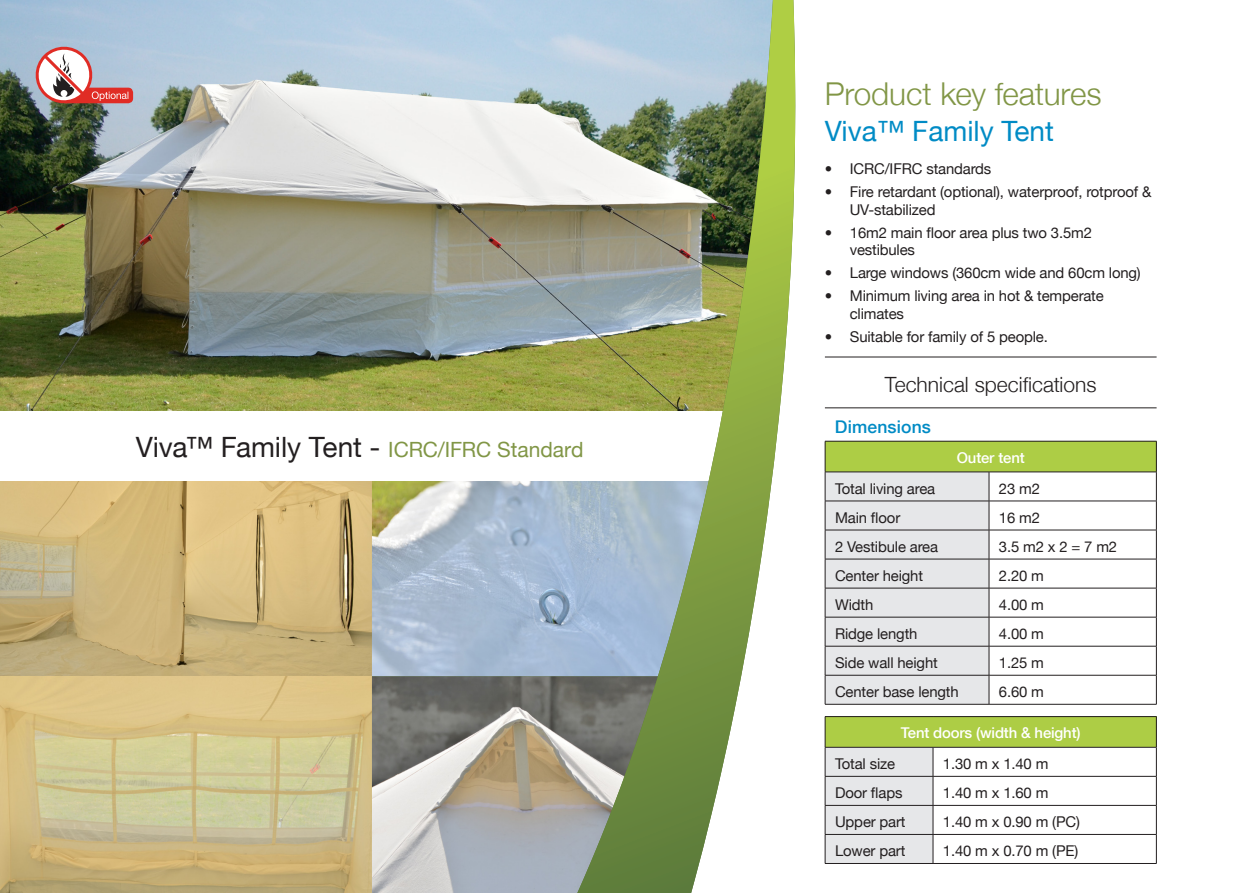
<style>
.page{position:relative;width:1241px;height:893px;background:#fff}
.page>*{position:absolute;margin:0;border:0;box-sizing:border-box;transform-origin:0 0}
.MainHeading{font:300 31.5px "Helvetica Neue";letter-spacing:-.01em;color:#819646}
.HeadingBlue{font:28px "Helvetica Neue";color:#008bc5}
.t1{font:21px "Helvetica Neue";color:#819646}
.SubHeading{font:300 21px "Helvetica Neue";color:#231f20}
.SubHeading2{font:500 17.5px "Helvetica Neue";letter-spacing:.01em;color:#008bc5}
.t2{font:14.88px/17.8px "Helvetica Neue";letter-spacing:-.01em;color:#231f20}
.t3{font:500 14.88px "Helvetica Neue";letter-spacing:-.01em;color:#fff}
.s1{font-size:28px;color:#231f20}
</style>
<div class="page">
<img style="left:0;top:0;width:511px;height:411px">
<img style="left:0;top:481px;width:372px;height:197px">
<img style="left:1px;top:676px;width:510px;height:217px">
<img style="left:372px;top:481px;width:139px;height:195px">
<svg style="left:511px;top:0;width:341px;height:893px"></svg>
<svg style="left:577px;top:0;width:231px;height:893px"></svg>
<svg style="left:33px;top:44px;width:100px;height:62px"></svg>
<div style="left:825px;top:441px;width:331px;height:31px;background:#adcd45"></div>
<hr style="left:824px;top:441px;width:164px;height:1px;background:#231f20">
<hr style="left:824px;top:441px;width:1px;height:31px;background:#231f20">
<hr style="left:988px;top:441px;width:168px;height:1px;background:#231f20">
<hr style="left:1155px;top:441px;width:1px;height:31px;background:#231f20">
<svg style="left:824px;top:472px;width:332px;height:232px"></svg>
<hr style="left:824px;top:704px;width:164px;height:1px;background:#231f20">
<hr style="left:988px;top:704px;width:168px;height:1px;background:#231f20">
<hr style="left:824px;top:357px;width:332px;height:1px;background:#231f20">
<hr style="left:824px;top:407px;width:332px;height:1px;background:#231f20">
<div style="left:825px;top:717px;width:331px;height:30px;background:#adcd45"></div>
<hr style="left:824px;top:716px;width:108px;height:1px;background:#231f20">
<hr style="left:824px;top:717px;width:1px;height:30px;background:#231f20">
<hr style="left:932px;top:716px;width:224px;height:1px;background:#231f20">
<hr style="left:1155px;top:717px;width:1px;height:30px;background:#231f20">
<svg style="left:824px;top:747px;width:332px;height:116px"></svg>
<hr style="left:824px;top:863px;width:108px;height:1px;background:#231f20">
<hr style="left:932px;top:863px;width:224px;height:1px;background:#231f20">
<p class="t1" style="left:136px;top:432px;width:449px"><span class="s1">Viva™ Family Tent -</span> ICRC/IFRC Standard</p>
<p class="MainHeading" style="left:824px;top:68px;width:278px">Product key features</p>
<p class="HeadingBlue" style="left:824px;top:107px;width:230px">Viva™ Family Tent</p>
<p class="t2" style="left:824px;top:159px;width:168px">• ICRC/IFRC standards</p>
<p class="t2" style="left:849px;top:182px;width:303px;text-indent:-25px">• Fire retardant (optional), waterproof, rotproof &amp;<br>UV-stabilized</p>
<p class="t2" style="left:849px;top:222px;width:244px;text-indent:-25px">• 16m2 main floor area plus two 3.5m2 vestibules</p>
<p class="t2" style="left:824px;top:263px;width:317px">• Large windows (360cm wide and 60cm long)</p>
<p class="t2" style="left:849px;top:286px;width:255px;text-indent:-25px">• Minimum living area in hot &amp; temperate climates</p>
<p class="t2" style="left:824px;top:326px;width:224px">• Suitable for family of 5 people.</p>
<p class="SubHeading" style="left:884px;top:368px;width:213px">Technical specifications</p>
<p class="SubHeading2" style="left:834px;top:413px;width:98px">Dimensions</p>
<p class="t3" style="left:956px;top:446px;width:69px">Outer tent</p>
<p class="t2" style="left:834px;top:478px;width:102px">Total living area</p>
<p class="t2" style="left:998px;top:478px;width:43px">23 m2</p>
<p class="t2" style="left:834px;top:507px;width:67px">Main floor</p>
<p class="t2" style="left:998px;top:507px;width:43px">16 m2</p>
<p class="t2" style="left:834px;top:536px;width:105px">2 Vestibule area</p>
<p class="t2" style="left:998px;top:536px;width:120px">3.5 m2 x 2 = 7 m2</p>
<p class="t2" style="left:834px;top:565px;width:90px">Center height</p>
<p class="t2" style="left:998px;top:565px;width:47px">2.20 m</p>
<p class="t2" style="left:834px;top:594px;width:40px">Width</p>
<p class="t2" style="left:998px;top:594px;width:47px">4.00 m</p>
<p class="t2" style="left:834px;top:623px;width:84px">Ridge length</p>
<p class="t2" style="left:998px;top:623px;width:47px">4.00 m</p>
<p class="t2" style="left:834px;top:652px;width:104px">Side wall height</p>
<p class="t2" style="left:998px;top:652px;width:47px">1.25 m</p>
<p class="t2" style="left:834px;top:682px;width:125px">Center base length</p>
<p class="t2" style="left:998px;top:682px;width:47px">6.60 m</p>
<p class="t3" style="left:900px;top:721px;width:181px">Tent doors (width &amp; height)</p>
<p class="t2" style="left:834px;top:754px;width:62px">Total size</p>
<p class="t2" style="left:942px;top:754px;width:107px">1.30 m x 1.40 m</p>
<p class="t2" style="left:834px;top:783px;width:69px">Door flaps</p>
<p class="t2" style="left:942px;top:783px;width:107px">1.40 m x 1.60 m</p>
<p class="t2" style="left:834px;top:812px;width:72px">Upper part</p>
<p class="t2" style="left:942px;top:812px;width:138px">1.40 m x 0.90 m (PC)</p>
<p class="t2" style="left:834px;top:841px;width:72px">Lower part</p>
<p class="t2" style="left:942px;top:841px;width:137px">1.40 m x 0.70 m (PE)</p>
</div>
